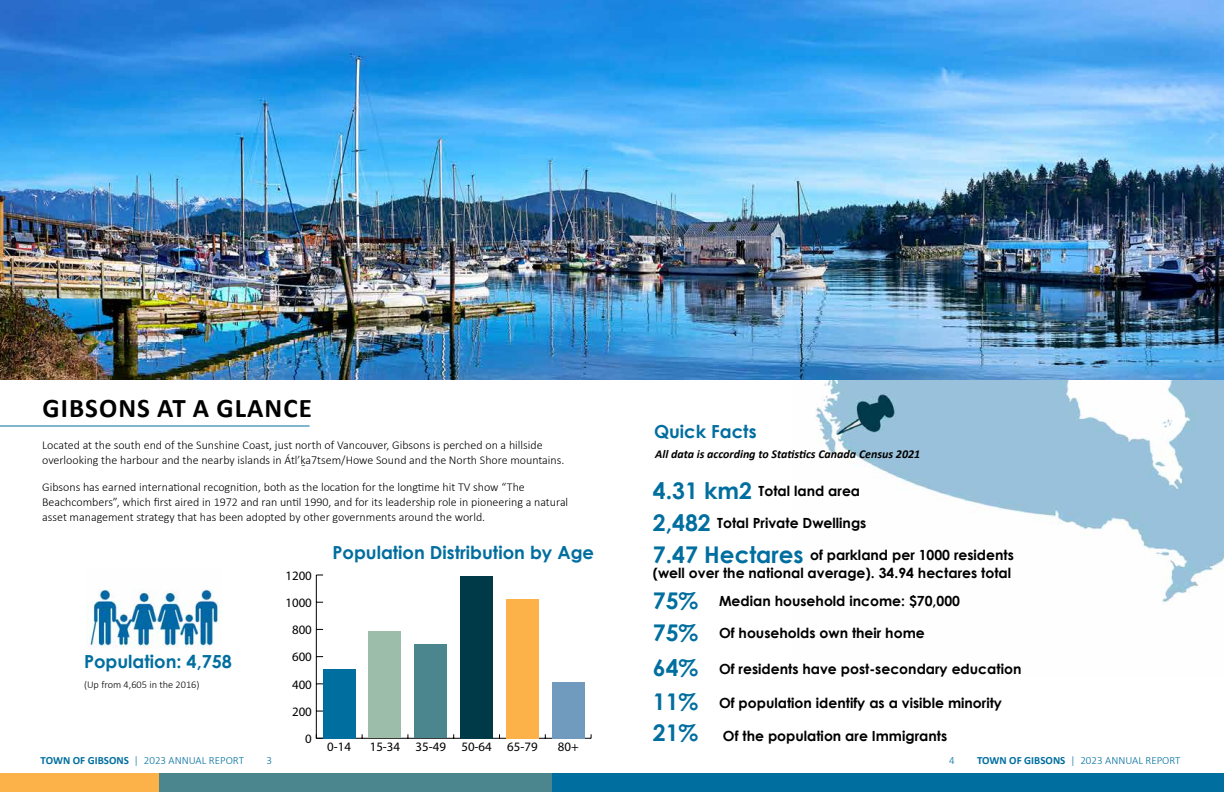
<style>
.page{position:relative;width:1224px;height:792px;background:#fff}
.page>*{position:absolute;margin:0;border:0;box-sizing:border-box;transform-origin:0 0}
.t1{font:700 27px "Calibri";letter-spacing:.04em;color:#000}
.t2{font:700 18px "Century Gothic";color:#006e9f}
.t3{font:700 14px/18px "Century Gothic";color:#000}
.t4{font:12.9px "Myriad Pro";color:#000}
.t5{font:300 12px/15px "Calibri";color:#000}
.t6{font:italic 700 12px "Calibri";color:#000}
.t7{font:300 11px "Calibri";color:#006e9f}
.t8{font:300 10.3px "Calibri";color:#000}
.s1{font-size:23px;color:#006e9f}
.s2{font-weight:700}
</style>
<div class="page">
<img style="left:792px;top:379px;width:432px;height:226px">
<div style="left:0;top:773px;width:785px;height:19px;background:#fcb249"></div>
<div style="left:160px;top:773px;width:810px;height:19px;background:#4b868f"></div>
<div style="left:553px;top:773px;width:671px;height:19px;background:#006e9f"></div>
<img style="left:0;top:0;width:1224px;height:379px">
<img style="left:86px;top:589px;width:135px;height:59px">
<hr style="left:0;top:426px;width:310px;height:1px;background:#006e9f">
<hr style="left:316px;top:738px;width:275px;height:1px;background:#000">
<hr style="left:316px;top:575px;width:1px;height:163px;background:#000">
<svg style="left:316px;top:734px;width:7px;height:5px"></svg>
<div style="left:323px;top:669px;width:33px;height:69px;background:#006e9f"></div>
<div style="left:369px;top:631px;width:32px;height:107px;background:#9bbdaa"></div>
<div style="left:414px;top:644px;width:33px;height:94px;background:#4b868f"></div>
<div style="left:460px;top:576px;width:33px;height:162px;background:#003a48"></div>
<div style="left:506px;top:599px;width:33px;height:139px;background:#fcb249"></div>
<div style="left:552px;top:682px;width:33px;height:56px;background:#709bbf"></div>
<h1 class="t1" style="left:43px;top:389px;width:271px">GIBSONS AT A GLANCE</h1>
<p class="t5" style="left:42px;top:437px;width:524px">Located at the south end of the Sunshine Coast, just north of Vancouver, Gibsons is perched on a hillside overlooking the harbour and the nearby islands in Átl’ḵa7tsem/Howe Sound and the North Shore mountains.</p>
<p class="t5" style="left:42px;top:479px;width:528px">Gibsons has earned international recognition, both as the location for the longtime hit TV show “The<br>Beachcombers”, which first aired in 1972 and ran until 1990, and for its leadership role in pioneering a natural asset management strategy that has been adopted by other governments around the world.</p>
<h2 class="t2" style="left:84px;top:648px;width:149px">Population: 4,758</h2>
<p class="t8" style="left:84px;top:678px;width:117px">(Up from 4,605 in the 2016)</p>
<p class="t4" style="left:285px;top:567px;width:28px">1200</p>
<p class="t4" style="left:285px;top:595px;width:28px">1000</p>
<p class="t4" style="left:292px;top:622px;width:21px">800</p>
<p class="t4" style="left:292px;top:649px;width:21px">600</p>
<p class="t4" style="left:292px;top:676px;width:21px">400</p>
<p class="t4" style="left:292px;top:704px;width:21px">200</p>
<p class="t4" style="left:305px;top:731px;width:8px">0</p>
<h2 class="t2" style="left:332px;top:539px;width:263px">Population Distribution by Age</h2>
<p class="t4" style="left:327px;top:738px;width:25px">0-14</p>
<p class="t4" style="left:370px;top:738px;width:169px">15-34 35-49 50-64 65-79</p>
<p class="t4" style="left:558px;top:738px;width:22px">80+</p>
<h2 class="t2" style="left:654px;top:418px;width:104px">Quick Facts</h2>
<p class="t6" style="left:655px;top:446px;width:267px">All data is according to Statistics Canada Census 2021</p>
<p class="t3" style="left:653px;top:481px;width:209px"><span class="s1">4.31 km2</span> Total land area</p>
<p class="t3" style="left:653px;top:513px;width:215px"><span class="s1">2,482</span> Total Private Dwellings</p>
<p class="t3" style="left:653px;top:545px;width:363px"><span class="s1">7.47 Hectares</span> of parkland per 1000 residents (well over the national average). 34.94 hectares total</p>
<p class="t3" style="left:653px;top:591px;width:309px"><span class="s1">75%</span> Median household income: $70,000</p>
<p class="t3" style="left:653px;top:623px;width:273px"><span class="s1">75%</span> Of households own their home</p>
<p class="t3" style="left:653px;top:659px;width:370px"><span class="s1">64%</span> Of residents have post-secondary education</p>
<p class="t3" style="left:653px;top:693px;width:351px"><span class="s1">11%</span> Of population identify as a visible minority</p>
<p class="t3" style="left:653px;top:727px;width:296px"><span class="s1">21%</span> Of the population are Immigrants</p>
<p class="t7" style="left:41px;top:754px;width:205px"><span class="s2">TOWN OF GIBSONS</span> | 2023 ANNUAL REPORT</p>
<p class="t7" style="left:266px;top:754px;width:7px">3</p>
<p class="t7" style="left:949px;top:754px;width:7px">4</p>
<p class="t7" style="left:977px;top:754px;width:205px"><span class="s2">TOWN OF GIBSONS</span> | 2023 ANNUAL REPORT</p>
</div>
